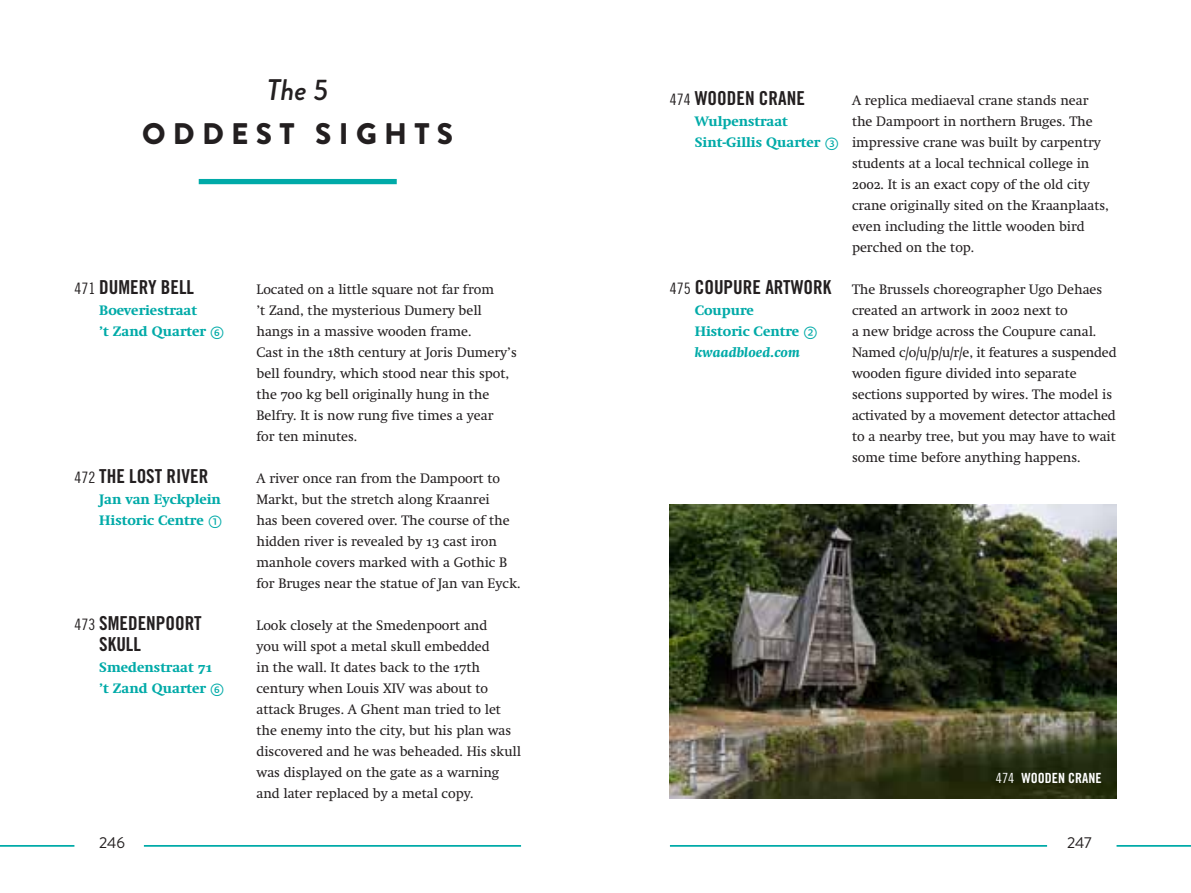
<style>
.page{position:relative;width:1191px;height:893px;background:#fff}
.page>*{position:absolute;margin:0;border:0;box-sizing:border-box;transform-origin:0 0}
.t1{font:900 29.75px "Brandon Grotesque";letter-spacing:.245em;color:#231f20}
.t2{font:italic 500 29.75px "Brandon Grotesque";color:#231f20}
.t3{font:19.25px/21px "Trade Gothic LT Pro Bd Cn 20";color:#231f20}
.t4{font:15.75px "Brandon Grotesque";letter-spacing:-.01em;color:#231f20}
.t5{font:14px/21px "Swift Neue LT Pro";color:#231f20}
.t6{font:700 14px/21px "Swift Neue LT Pro";color:#00aaa8}
.t7{font:14px "Trade Gothic LT Pro Bd Cn 20";color:#fff}
.s1{font-family:"Trade Gothic LT Pro Cn 18";font-size:15.75px}
.s2{font-family:"Fedra Sans Pro";font-weight:400;font-size:17.5px}
.s3{font-style:italic}
.s4{font-family:"Trade Gothic LT Pro Cn 18"}
</style>
<div class="page">
<hr style="left:670px;top:845px;width:377px;height:2px;background:#00aaa8">
<hr style="left:144px;top:845px;width:377px;height:2px;background:#00aaa8">
<hr style="left:0;top:845px;width:74px;height:2px;background:#00aaa8">
<hr style="left:1116px;top:845px;width:75px;height:2px;background:#00aaa8">
<div style="left:199px;top:179px;width:198px;height:5px;background:#00aaa8"></div>
<img style="left:670px;top:504px;width:446px;height:294px">
<h1 class="t2" style="left:267px;top:69px;width:63px">The 5</h1>
<h1 class="t1" style="left:142px;top:113px;width:313px">ODDEST SIGHTS</h1>
<h2 class="t3" style="left:74px;top:276px;width:121px"><span class="s1">471</span> DUMERY BELL</h2>
<p class="t6" style="left:99px;top:300px;width:127px">Boeveriestraat<br>’t Zand Quarter <span class="s2">➅</span></p>
<p class="t5" style="left:256px;top:279px;width:262px">Located on a little square not far from<br>’t Zand, the mysterious Dumery bell hangs in a massive wooden frame.<br>Cast in the 18th century at Joris Dumery’s bell foundry, which stood near this spot, the 700 kg bell originally hung in the Belfry. It is now rung five times a year<br>for ten minutes.</p>
<h2 class="t3" style="left:74px;top:465px;width:135px"><span class="s1">472</span> THE LOST RIVER</h2>
<p class="t6" style="left:99px;top:489px;width:125px">Jan van Eyckplein<br>Historic Centre <span class="s2">➀</span></p>
<p class="t5" style="left:256px;top:468px;width:265px">A river once ran from the Dampoort to Markt, but the stretch along Kraanrei<br>has been covered over. The course of the hidden river is revealed by 13 cast iron manhole covers marked with a Gothic B for Bruges near the statue of Jan van Eyck.</p>
<h2 class="t3" style="left:99px;top:612px;width:104px;text-indent:-25px"><span class="s1">473</span> SMEDENPOORT<br>SKULL</h2>
<p class="t6" style="left:99px;top:657px;width:127px">Smedenstraat 71 ’t Zand Quarter <span class="s2">➅</span></p>
<p class="t5" style="left:256px;top:615px;width:266px">Look closely at the Smedenpoort and<br>you will spot a metal skull embedded<br>in the wall. It dates back to the 17th century when Louis XIV was about to attack Bruges. A Ghent man tried to let the enemy into the city, but his plan was discovered and he was beheaded. His skull was displayed on the gate as a warning and later replaced by a metal copy.</p>
<h2 class="t3" style="left:670px;top:87px;width:136px"><span class="s1">474</span> WOODEN CRANE</h2>
<p class="t6" style="left:694px;top:111px;width:146px">Wulpenstraat<br>Sint-Gillis Quarter <span class="s2">➂</span></p>
<h2 class="t3" style="left:670px;top:276px;width:163px"><span class="s1">475</span> COUPURE ARTWORK</h2>
<p class="t6" style="left:694px;top:300px;width:125px">Coupure<br>Historic Centre <span class="s2">➁ </span><span class="s3">kwaadbloed.com</span></p>
<p class="t5" style="left:852px;top:90px;width:258px">A replica mediaeval crane stands near the Dampoort in northern Bruges. The impressive crane was built by carpentry students at a local technical college in 2002. It is an exact copy of the old city crane originally sited on the Kraanplaats, even including the little wooden bird perched on the top.</p>
<p class="t5" style="left:852px;top:279px;width:266px">The Brussels choreographer Ugo Dehaes created an artwork in 2002 next to<br>a new bridge across the Coupure canal.<br>Named c/o/u/p/u/r/e, it features a suspended wooden figure divided into separate sections supported by wires. The model is activated by a movement detector attached to a nearby tree, but you may have to wait some time before anything happens.</p>
<p class="t7" style="left:996px;top:770px;width:107px"><span class="s4">474</span> WOODEN CRANE</p>
<p class="t4" style="left:99px;top:832px;width:27px">246</p>
<p class="t4" style="left:1067px;top:832px;width:26px">247</p>
</div>
